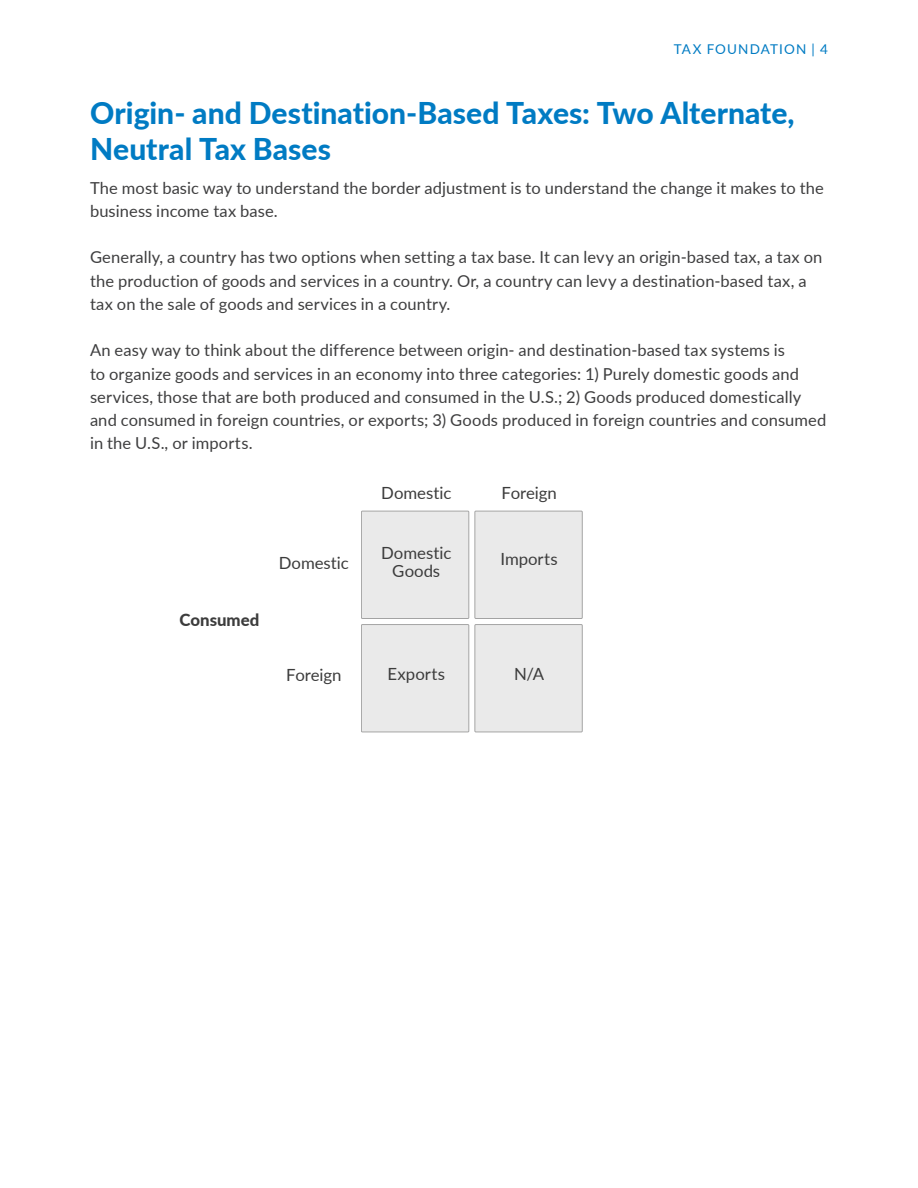
<style>
.page{position:relative;width:918px;height:1188px;background:#fff}
.page>*{position:absolute;margin:0;border:0;box-sizing:border-box;transform-origin:0 0}
.t1{font:800 30px/36px "Lato";color:#007bc3}
.t2{font:16.8px/17.7px "Lato";letter-spacing:-.005em;color:#3c3c3c;text-align:center}
.t3{font:800 16.8px "Lato";color:#3c3c3c}
.Body{font:16.5px/23.2px "Lato";letter-spacing:.005em;color:#3e3e3f}
.t4{font:13.5px "Lato";letter-spacing:.085em;color:#007bc3}
</style>
<div class="page">
<div style="left:361px;top:511px;width:108px;height:108px;background:#eaeaea"></div>
<div style="left:361px;top:511px;width:108px;height:108px;border:1px solid #191919"></div>
<div style="left:475px;top:511px;width:107px;height:108px;background:#eaeaea"></div>
<div style="left:474px;top:511px;width:109px;height:108px;border:1px solid #191919"></div>
<div style="left:361px;top:625px;width:108px;height:107px;background:#eaeaea"></div>
<div style="left:361px;top:624px;width:108px;height:108px;border:1px solid #191919"></div>
<div style="left:475px;top:625px;width:107px;height:107px;background:#eaeaea"></div>
<div style="left:474px;top:624px;width:109px;height:108px;border:1px solid #191919"></div>
<p class="t4" style="left:674px;top:39px;width:156px">TAX FOUNDATION | 4</p>
<p class="t1" style="left:90px;top:94px;width:706px">Origin- and Destination-Based Taxes: Two Alternate,<br>Neutral Tax Bases</p>
<p class="Body" style="left:90px;top:175px;width:735px">The most basic way to understand the border adjustment is to understand the change it makes to the business income tax base.</p>
<p class="Body" style="left:90px;top:245px;width:734px">Generally, a country has two options when setting a tax base. It can levy an origin-based tax, a tax on the production of goods and services in a country. Or, a country can levy a destination-based tax, a tax on the sale of goods and services in a country.</p>
<p class="Body" style="left:90px;top:338px;width:738px">An easy way to think about the difference between origin- and destination-based tax systems is<br>to organize goods and services in an economy into three categories: 1) Purely domestic goods and services, those that are both produced and consumed in the U.S.; 2) Goods produced domestically and consumed in foreign countries, or exports; 3) Goods produced in foreign countries and consumed in the U.S., or imports.</p>
<p class="t2" style="left:381px;top:483px;width:72px">Domestic</p>
<p class="t2" style="left:502px;top:483px;width:57px">Foreign</p>
<p class="t3" style="left:180px;top:607px;width:81px">Consumed</p>
<p class="t2" style="left:279px;top:553px;width:72px">Domestic</p>
<p class="t2" style="left:286px;top:665px;width:57px">Foreign</p>
<p class="t2" style="left:381px;top:543px;width:72px">Domestic<br>Goods</p>
<p class="t2" style="left:388px;top:665px;width:59px">Exports</p>
<p class="t2" style="left:500px;top:549px;width:59px">Imports</p>
<p class="t2" style="left:514px;top:665px;width:32px">N/A</p>
</div>
